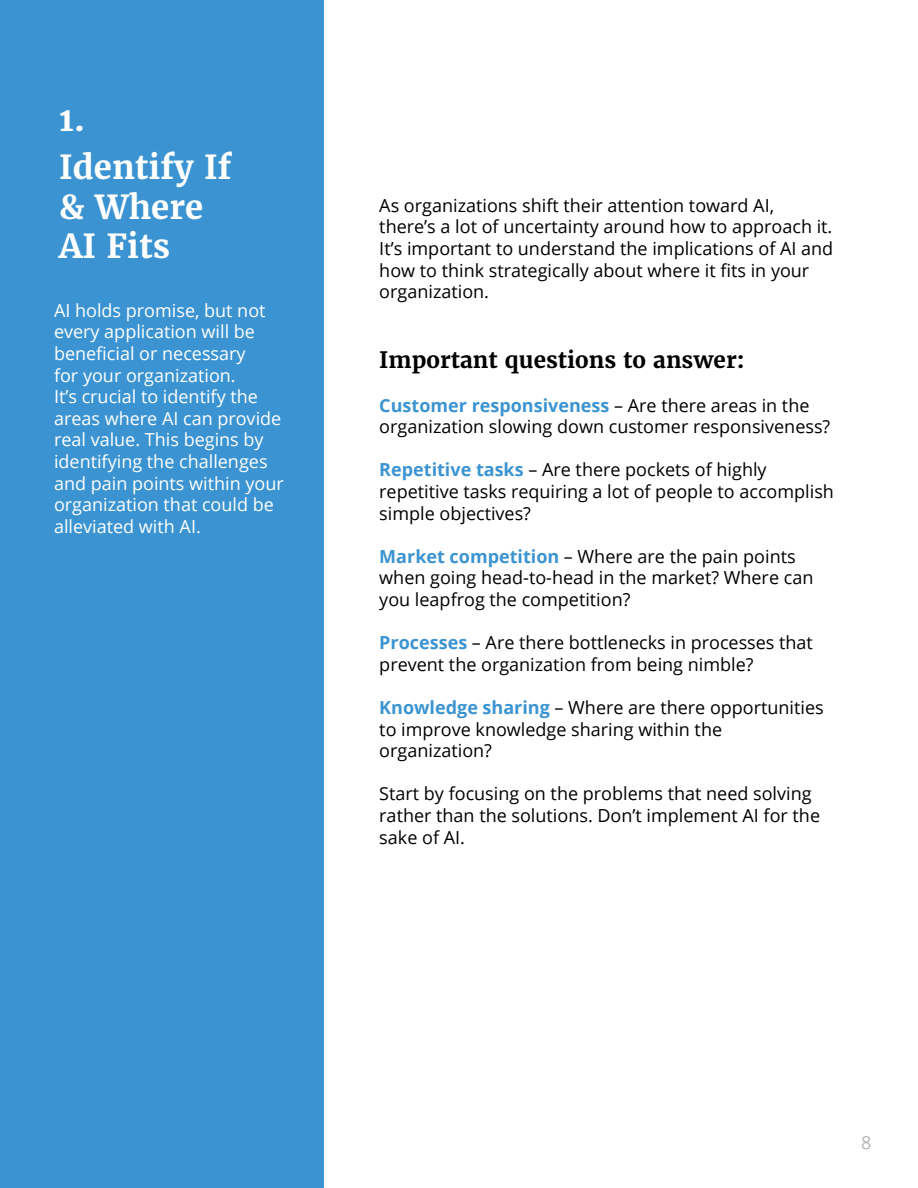
<style>
.page{position:relative;width:918px;height:1188px;background:#fff}
.page>*{position:absolute;margin:0;border:0;box-sizing:border-box;transform-origin:0 0}
.t1{font:700 33px/39.6px "Merriweather";color:#fff}
.t2{font:700 22.5px "Merriweather";color:#000}
.t3{font:18px/21.6px "Open Sans";color:#000}
.t4{font:18px/21.6px "Open Sans";color:#fff}
.t5{font:18px "Open Sans";color:#b4b4b4}
.s1{font-weight:700;color:#3b94d1}
</style>
<div class="page">
<div style="left:0;top:0;width:324px;height:1188px;background:#3b94d1"></div>
<h1 class="t1" style="left:59px;top:100px;width:28px">1.</h1>
<h1 class="t1" style="left:59px;top:147px;width:174px">Identify If &amp; Where<br>AI Fits</h1>
<p class="t4" style="left:54px;top:299px;width:231px">AI holds promise, but not every application will be beneficial or necessary<br>for your organization.<br>It’s crucial to identify the areas where AI can provide real value. This begins by identifying the challenges and pain points within your organization that could be alleviated with AI.</p>
<p class="t3" style="left:379px;top:194px;width:456px">As organizations shift their attention toward AI, there’s a lot of uncertainty around how to approach it.<br>It’s important to understand the implications of AI and how to think strategically about where it fits in your organization.</p>
<p class="t2" style="left:379px;top:346px;width:367px">Important questions to answer:</p>
<p class="t3" style="left:379px;top:394px;width:453px"><span class="s1">Customer responsiveness</span> – Are there areas in the organization slowing down customer responsiveness?</p>
<p class="t3" style="left:379px;top:459px;width:456px"><span class="s1">Repetitive tasks</span> – Are there pockets of highly repetitive tasks requiring a lot of people to accomplish simple objectives?</p>
<p class="t3" style="left:379px;top:545px;width:436px"><span class="s1">Market competition</span> – Where are the pain points when going head-to-head in the market? Where can you leapfrog the competition?</p>
<p class="t3" style="left:379px;top:631px;width:435px"><span class="s1">Processes</span> – Are there bottlenecks in processes that prevent the organization from being nimble?</p>
<p class="t3" style="left:379px;top:696px;width:446px"><span class="s1">Knowledge sharing</span> – Where are there opportunities to improve knowledge sharing within the organization?</p>
<p class="t3" style="left:379px;top:783px;width:442px">Start by focusing on the problems that need solving rather than the solutions. Don’t implement AI for the sake of AI.</p>
<p class="t5" style="left:861px;top:1130px;width:12px">8</p>
</div>
